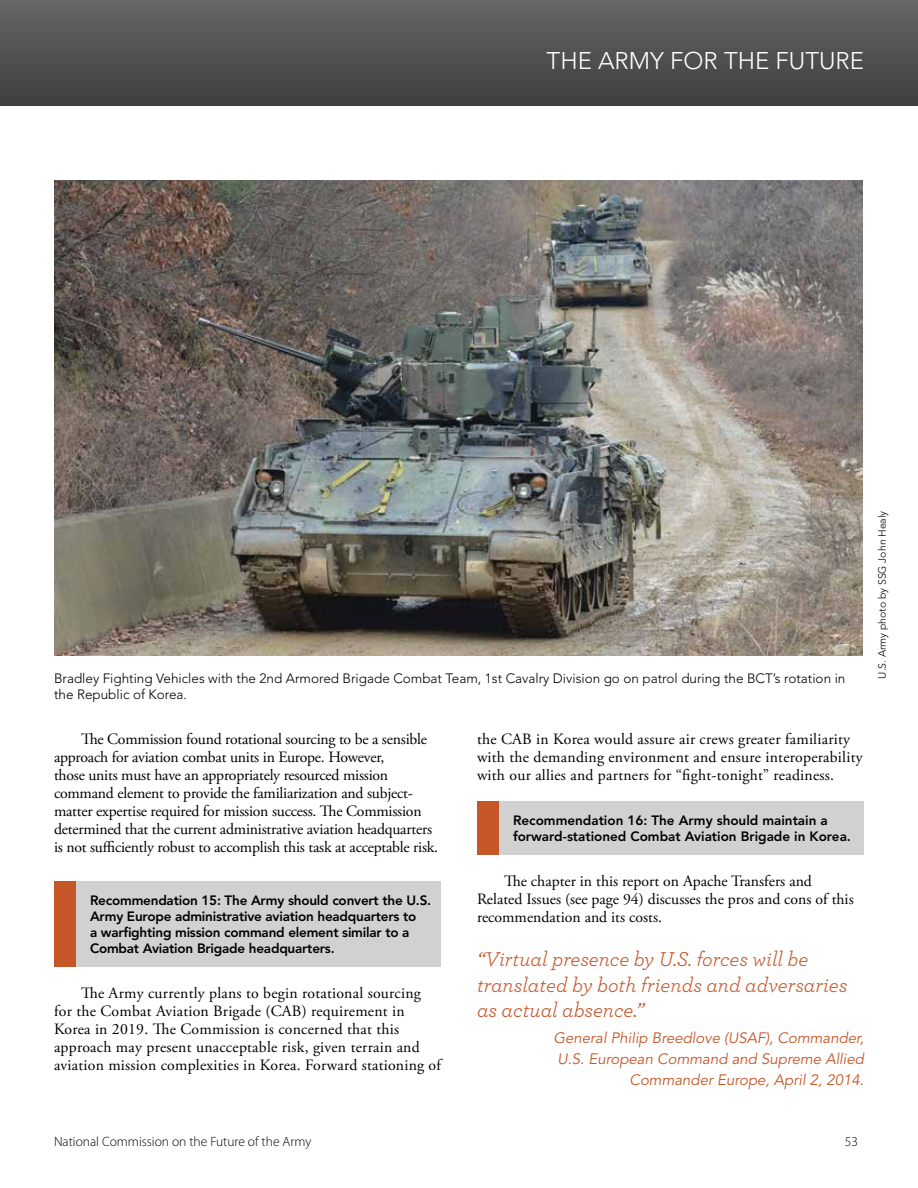
<style>
.page{position:relative;width:918px;height:1188px;background:#fff}
.page>*{position:absolute;margin:0;border:0;box-sizing:border-box;transform-origin:0 0}
.t1{font:300 24px "Avenir";color:#fff}
.t2{font:italic 21px/25.5px "Archer";color:#c45628}
.t3{font:15.75px/18px "Adobe Garamond Pro";color:#000}
.t4{font:italic 15px/21px "Avenir";color:#c45628;text-align:right}
.t5{font:800 13.5px/16.2px "Avenir";letter-spacing:-.015em;color:#000}
.t6{font:300 13.5px/15.8px "Avenir";color:#000}
.t7{font:300 13.5px "Myriad Pro";color:#000}
.t8{font:300 10.5px "Avenir";color:#000}
</style>
<div class="page">
<div style="left:0;top:0;width:918px;height:105px;background:linear-gradient(to bottom,#686667,#3e3e3e)"></div>
<div style="left:54px;top:881px;width:387px;height:86px;background:#d2d1d1"></div>
<div style="left:477px;top:801px;width:387px;height:54px;background:#d2d1d1"></div>
<img style="left:54px;top:180px;width:809px;height:475px">
<div style="left:54px;top:881px;width:22px;height:86px;background:#c45628"></div>
<div style="left:477px;top:801px;width:22px;height:54px;background:#c45628"></div>
<h1 class="t1" style="left:547px;top:46px;width:319px">THE ARMY FOR THE FUTURE</h1>
<p class="t6" style="left:54px;top:671px;width:793px">Bradley Fighting Vehicles with the 2nd Armored Brigade Combat Team, 1st Cavalry Division go on patrol during the BCT’s rotation in the Republic of Korea.</p>
<p class="t3" style="left:54px;top:731px;width:386px;text-indent:27px">The Commission found rotational sourcing to be a sensible approach for aviation combat units in Europe. However,<br>those units must have an appropriately resourced mission command element to provide the familiarization and subject&shy;matter expertise required for mission success. The Commission determined that the current administrative aviation headquarters is not sufficiently robust to accomplish this task at acceptable risk.</p>
<p class="t5" style="left:90px;top:892px;width:343px">Recommendation 15: The Army should convert the U.S.<br>Army Europe administrative aviation headquarters to<br>a warfighting mission command element similar to a Combat Aviation Brigade headquarters.</p>
<p class="t3" style="left:54px;top:985px;width:389px;text-indent:27px">The Army currently plans to begin rotational sourcing for the Combat Aviation Brigade (CAB) requirement in Korea in 2019. The Commission is concerned that this approach may present unacceptable risk, given terrain and aviation mission complexities in Korea. Forward stationing of</p>
<p class="t3" style="left:477px;top:731px;width:387px">the CAB in Korea would assure air crews greater familiarity with the demanding environment and ensure interoperability with our allies and partners for “fight-tonight” readiness.</p>
<p class="t5" style="left:513px;top:812px;width:339px">Recommendation 16: The Army should maintain a forward-stationed Combat Aviation Brigade in Korea.</p>
<p class="t3" style="left:477px;top:873px;width:378px;text-indent:27px">The chapter in this report on Apache Transfers and<br>Related Issues (see page 94) discusses the pros and cons of this recommendation and its costs.</p>
<p class="t2" style="left:477px;top:945px;width:372px">“Virtual presence by U.S. forces will be translated by both friends and adversaries as actual absence.”</p>
<p class="t4" style="left:554px;top:1027px;width:312px">General Philip Breedlove (USAF), Commander,<br>U.S. European Command and Supreme Allied<br>Commander Europe, April 2, 2014.</p>
<p class="t8" style="left:876px;top:679px;width:169px;rotate:-90deg">U.S. Army photo by SSG John Healy</p>
<p class="t7" style="left:54px;top:1134px;width:259px">National Commission on the Future of the Army</p>
<p class="t7" style="left:845px;top:1134px;width:15px">53</p>
</div>
